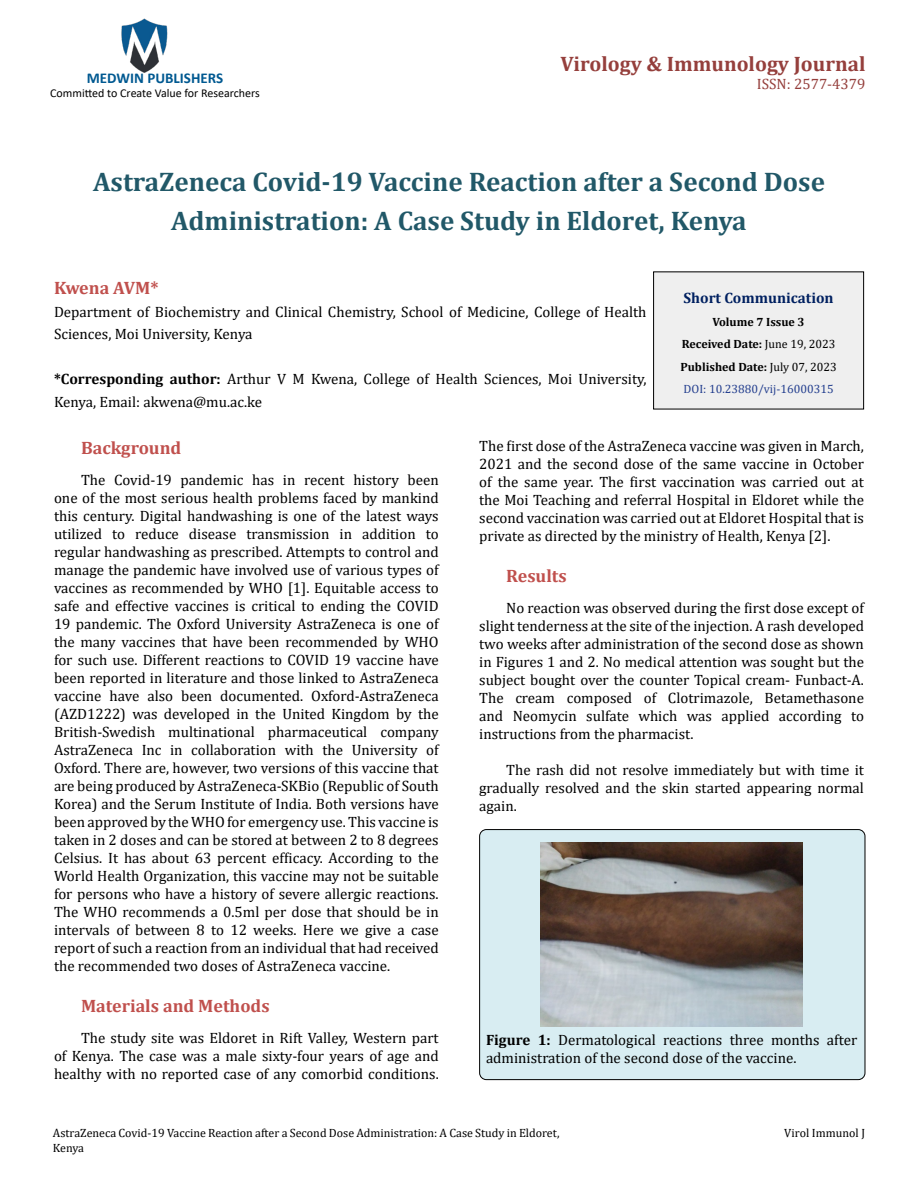
<style>
.page{position:relative;width:918px;height:1188px;background:#fff}
.page>*{position:absolute;margin:0;border:0;box-sizing:border-box;transform-origin:0 0}
.t1{font:700 27px/39px "Cambria";color:#215868;text-align:center}
.t2{font:700 21px "Cambria";color:#953f3c}
.t3{font:700 18px "Cambria";color:#c0504d}
.t4{font:15px/18px "Cambria";color:#000;text-align:justify}
.t5{font:700 15px "Cambria";color:#002060}
.t6{font:700 15px "Calibri";color:#005991}
.t7{font:15px "Cambria";color:#953f3c}
.t8{font:12px/14.4px "Cambria";color:#000}
.t9{font:700 12px/22.5px "Cambria";color:#000;text-align:center}
.t10{font:12px "Calibri";color:#000}
.s1{font-weight:700}
.s2{font-weight:400}
.s3{font-weight:400;color:#25408f}
</style>
<div class="page">
<img style="left:121px;top:18px;width:47px;height:55px">
<div style="left:480px;top:830px;width:385px;height:250px;background:#d8edf2;border-radius:7px"></div>
<div style="left:479px;top:829px;width:386px;height:251px;border:1px solid #000;border-radius:7px"></div>
<div style="left:654px;top:272px;width:210px;height:137px;background:#efefef"></div>
<div style="left:653px;top:271px;width:211px;height:138px;border:1px solid #000"></div>
<img style="left:541px;top:842px;width:262px;height:185px">
<p class="t6" style="left:87px;top:67px;width:138px">MEDWIN PUBLISHERS</p>
<p class="t10" style="left:50px;top:85px;width:211px">Committed to Create Value for Researchers</p>
<h2 class="t2" style="left:560px;top:49px;width:307px">Virology &amp; Immunology Journal</h2>
<p class="t7" style="left:757px;top:75px;width:110px">ISSN: 2577-4379</p>
<h1 class="t1" style="left:93px;top:161px;width:734px">AstraZeneca Covid-19 Vaccine Reaction after a Second Dose<br>Administration: A Case Study in Eldoret, Kenya</h1>
<p class="t3" style="left:54px;top:275px;width:106px">Kwena AVM*</p>
<p class="t4" style="left:54px;top:300px;width:594px;line-height:22.5px">Department of Biochemistry and Clinical Chemistry, School of Medicine, College of Health<br>Sciences, Moi University, Kenya</p>
<p class="t4" style="left:54px;top:368px;width:594px;line-height:22.5px"><span class="s1">*Corresponding author:</span> Arthur V M Kwena, College of Health Sciences, Moi University,<br>Kenya, Email: akwena@mu.ac.ke</p>
<p class="t5" style="left:684px;top:288px;width:152px">Short Communication</p>
<p class="t9" style="left:680px;top:310px;width:158px">Volume 7 Issue 3<br>Received Date: <span class="s2">June 19, 2023<br></span>Published Date: <span class="s2">July 07, 2023<br></span><span class="s3">DOI: 10.23880/vij-16000315</span></p>
<p class="t3" style="left:81px;top:435px;width:102px">Background</p>
<p class="t4" style="left:54px;top:471px;width:386px;text-indent:27px">The Covid-19 pandemic has in recent history been one of the most serious health problems faced by mankind this century. Digital handwashing is one of the latest ways utilized to reduce disease transmission in addition to regular handwashing as prescribed. Attempts to control and manage the pandemic have involved use of various types of vaccines as recommended by WHO [1]. Equitable access to safe and effective vaccines is critical to ending the COVID 19 pandemic. The Oxford University AstraZeneca is one of the many vaccines that have been recommended by WHO for such use. Different reactions to COVID 19 vaccine have been reported in literature and those linked to AstraZeneca vaccine have also been documented. Oxford-AstraZeneca (AZD1222) was developed in the United Kingdom by the British-Swedish multinational pharmaceutical company AstraZeneca Inc in collaboration with the University of Oxford. There are, however, two versions of this vaccine that are being produced by AstraZeneca-SKBio (Republic of South Korea) and the Serum Institute of India. Both versions have been approved by the WHO for emergency use. This vaccine is taken in 2 doses and can be stored at between 2 to 8 degrees Celsius. It has about 63 percent efficacy. According to the World Health Organization, this vaccine may not be suitable for persons who have a history of severe allergic reactions.<br>The WHO recommends a 0.5ml per dose that should be in intervals of between 8 to 12 weeks. Here we give a case report of such a reaction from an individual that had received the recommended two doses of AstraZeneca vaccine.</p>
<p class="t3" style="left:81px;top:993px;width:190px">Materials and Methods</p>
<p class="t4" style="left:54px;top:1029px;width:386px;text-indent:27px">The study site was Eldoret in Rift Valley, Western part of Kenya. The case was a male sixty-four years of age and healthy with no reported case of any comorbid conditions.</p>
<p class="t4" style="left:479px;top:437px;width:386px">The first dose of the AstraZeneca vaccine was given in March, 2021 and the second dose of the same vaccine in October of the same year. The first vaccination was carried out at the Moi Teaching and referral Hospital in Eldoret while the second vaccination was carried out at Eldoret Hospital that is private as directed by the ministry of Health, Kenya [2].</p>
<p class="t3" style="left:506px;top:563px;width:62px">Results</p>
<p class="t4" style="left:479px;top:599px;width:386px;text-indent:27px">No reaction was observed during the first dose except of slight tenderness at the site of the injection. A rash developed two weeks after administration of the second dose as shown in Figures 1 and 2. No medical attention was sought but the subject bought over the counter Topical cream- Funbact-A.<br>The cream composed of Clotrimazole, Betamethasone and Neomycin sulfate which was applied according to instructions from the pharmacist.</p>
<p class="t4" style="left:479px;top:761px;width:386px;text-indent:27px">The rash did not resolve immediately but with time it gradually resolved and the skin started appearing normal again.</p>
<p class="t4" style="left:486px;top:1031px;width:373px"><span class="s1">Figure 1:</span> Dermatological reactions three months after administration of the second dose of the vaccine.</p>
<p class="t8" style="left:53px;top:1126px;width:508px">AstraZeneca Covid-19 Vaccine Reaction after a Second Dose Administration: A Case Study in Eldoret,<br>Kenya</p>
<p class="t8" style="left:784px;top:1126px;width:82px">Virol Immunol J</p>
</div>
